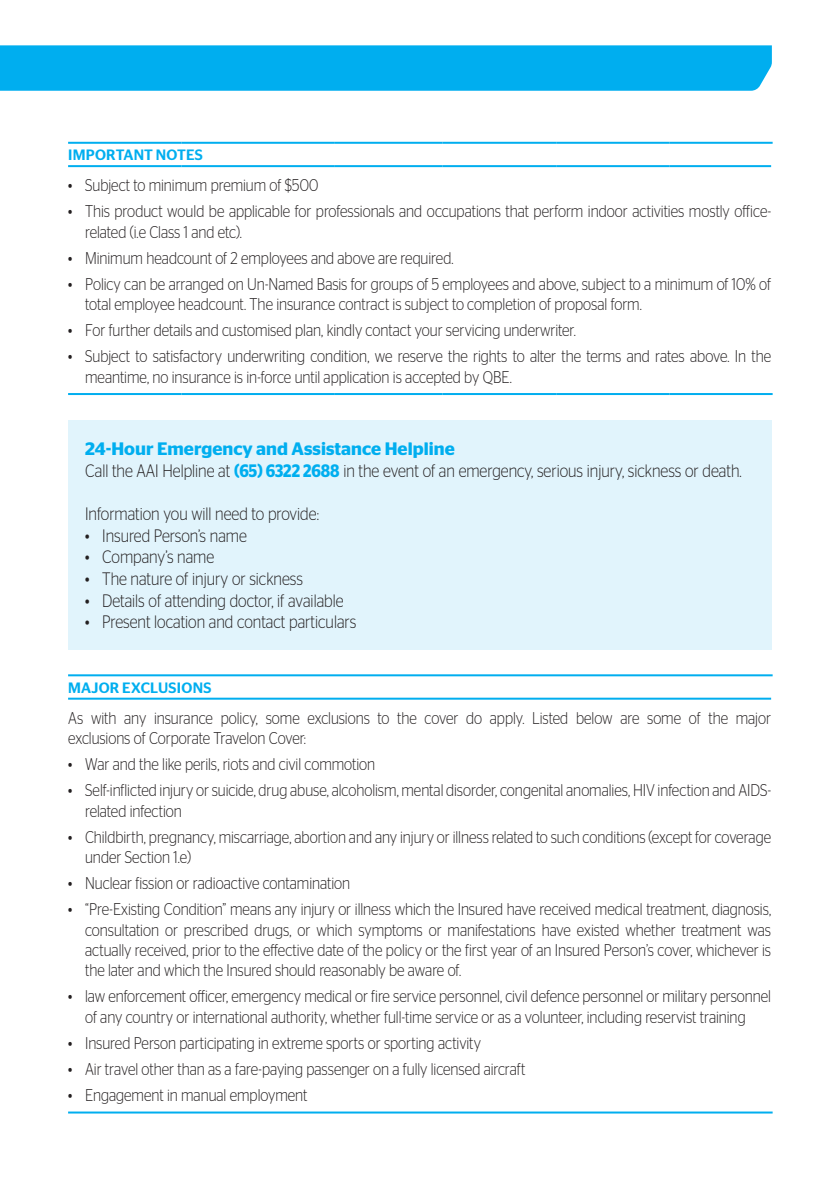
<style>
.page{position:relative;width:840px;height:1191px;background:#fff}
.page>*{position:absolute;margin:0;border:0;box-sizing:border-box;transform-origin:0 0}
.t1{font:300 18px/21.6px "Stag Sans";color:#231f20;scale:.85 1}
.t2{font:300 17px/20.4px "Stag Sans";letter-spacing:-.005em;color:#231f20;scale:.85 1}
.t3{font:500 15px "Stag Sans";letter-spacing:.02em;color:#00aeef}
.s1{font-weight:600;color:#00aeef}
</style>
<div class="page">
<hr style="left:68px;top:142px;width:113px;height:2px;background:#00aeef">
<hr style="left:181px;top:142px;width:153px;height:2px;background:#00aeef">
<hr style="left:334px;top:142px;width:108px;height:2px;background:#00aeef">
<hr style="left:442px;top:142px;width:114px;height:2px;background:#00aeef">
<hr style="left:556px;top:142px;width:113px;height:2px;background:#00aeef">
<hr style="left:669px;top:142px;width:103px;height:2px;background:#00aeef">
<hr style="left:68px;top:165px;width:113px;height:2px;background:#00aeef">
<hr style="left:181px;top:165px;width:153px;height:2px;background:#00aeef">
<hr style="left:334px;top:165px;width:108px;height:2px;background:#00aeef">
<hr style="left:442px;top:165px;width:114px;height:2px;background:#00aeef">
<hr style="left:556px;top:165px;width:113px;height:2px;background:#00aeef">
<hr style="left:669px;top:165px;width:101px;height:2px;background:#00aeef">
<hr style="left:68px;top:393px;width:113px;height:2px;background:#00aeef">
<hr style="left:181px;top:393px;width:153px;height:2px;background:#00aeef">
<hr style="left:334px;top:393px;width:108px;height:2px;background:#00aeef">
<hr style="left:442px;top:393px;width:114px;height:2px;background:#00aeef">
<hr style="left:556px;top:393px;width:113px;height:2px;background:#00aeef">
<hr style="left:669px;top:393px;width:103px;height:2px;background:#00aeef">
<hr style="left:68px;top:674px;width:704px;height:2px;background:#00aeef">
<hr style="left:68px;top:697px;width:702px;height:2px;background:#00aeef">
<hr style="left:68px;top:1111px;width:704px;height:2px;background:#00aeef">
<div style="left:68px;top:420px;width:703px;height:229px;background:#e1f4fc"></div>
<div style="left:0;top:45px;width:771px;height:46px;background:#00aeef"></div>
<p class="t3" style="left:68px;top:147px;width:136px">IMPORTANT NOTES</p>
<p class="t2" style="left:68px;top:175px;width:296px">• Subject to minimum premium of $500</p>
<p class="t2" style="left:85px;top:201px;width:808px;text-indent:-17px">• This product would be applicable for professionals and occupations that perform indoor activities mostly office&shy;related (i.e Class 1 and etc).</p>
<p class="t2" style="left:68px;top:247px;width:455px">• Minimum headcount of 2 employees and above are required.</p>
<p class="t2" style="left:85px;top:273px;width:808px;text-indent:-17px">• Policy can be arranged on Un-Named Basis for groups of 5 employees and above, subject to a minimum of 10% of total employee headcount. The insurance contract is subject to completion of proposal form.</p>
<p class="t2" style="left:68px;top:320px;width:598px">• For further details and customised plan, kindly contact your servicing underwriter.</p>
<p class="t2" style="left:85px;top:346px;width:808px;text-indent:-17px">• Subject to satisfactory underwriting condition, we reserve the rights to alter the terms and rates above. In the meantime, no insurance is in-force until application is accepted by QBE.</p>
<p class="t1" style="left:85px;top:438px;width:773px"><span class="s1">24-Hour Emergency and Assistance Helpline<br></span>Call the AAI Helpline at <span class="s1">(65) 6322 2688</span> in the event of an emergency, serious injury, sickness or death.</p>
<p class="t1" style="left:85px;top:503px;width:276px">Information you will need to provide:</p>
<p class="t1" style="left:85px;top:524px;width:192px">• Insured Person’s name</p>
<p class="t1" style="left:85px;top:546px;width:153px">• Company’s name</p>
<p class="t1" style="left:85px;top:568px;width:258px">• The nature of injury or sickness</p>
<p class="t1" style="left:85px;top:589px;width:305px">• Details of attending doctor, if available</p>
<p class="t1" style="left:85px;top:611px;width:320px">• Present location and contact particulars</p>
<p class="t3" style="left:68px;top:679px;width:145px">MAJOR EXCLUSIONS</p>
<p class="t2" style="left:68px;top:707px;width:828px">As with any insurance policy, some exclusions to the cover do apply. Listed below are some of the major exclusions of Corporate Travelon Cover:</p>
<p class="t2" style="left:68px;top:753px;width:362px">• War and the like perils, riots and civil commotion</p>
<p class="t2" style="left:85px;top:780px;width:808px;text-indent:-17px">• Self-inflicted injury or suicide, drug abuse, alcoholism, mental disorder, congenital anomalies, HIV infection and AIDS&shy;related infection</p>
<p class="t2" style="left:85px;top:826px;width:808px;text-indent:-17px">• Childbirth, pregnancy, miscarriage, abortion and any injury or illness related to such conditions (except for coverage under Section 1.e)</p>
<p class="t2" style="left:68px;top:872px;width:333px">• Nuclear fission or radioactive contamination</p>
<p class="t2" style="left:85px;top:899px;width:808px;text-align:justify;text-indent:-17px">• “Pre-Existing Condition” means any injury or illness which the Insured have received medical treatment, diagnosis, consultation or prescribed drugs, or which symptoms or manifestations have existed whether treatment was actually received, prior to the effective date of the policy or the first year of an Insured Person’s cover, whichever is the later and which the Insured should reasonably be aware of.</p>
<p class="t2" style="left:68px;top:986px;width:828px;text-align:center">• law enforcement officer, emergency medical or fire service personnel, civil defence personnel or military personnel of any country or international authority, whether full-time service or as a volunteer, including reservist training</p>
<p class="t2" style="left:68px;top:1032px;width:487px">• Insured Person participating in extreme sports or sporting activity</p>
<p class="t2" style="left:68px;top:1058px;width:539px">• Air travel other than as a fare-paying passenger on a fully licensed aircraft</p>
<p class="t2" style="left:68px;top:1084px;width:283px">• Engagement in manual employment</p>
</div>
